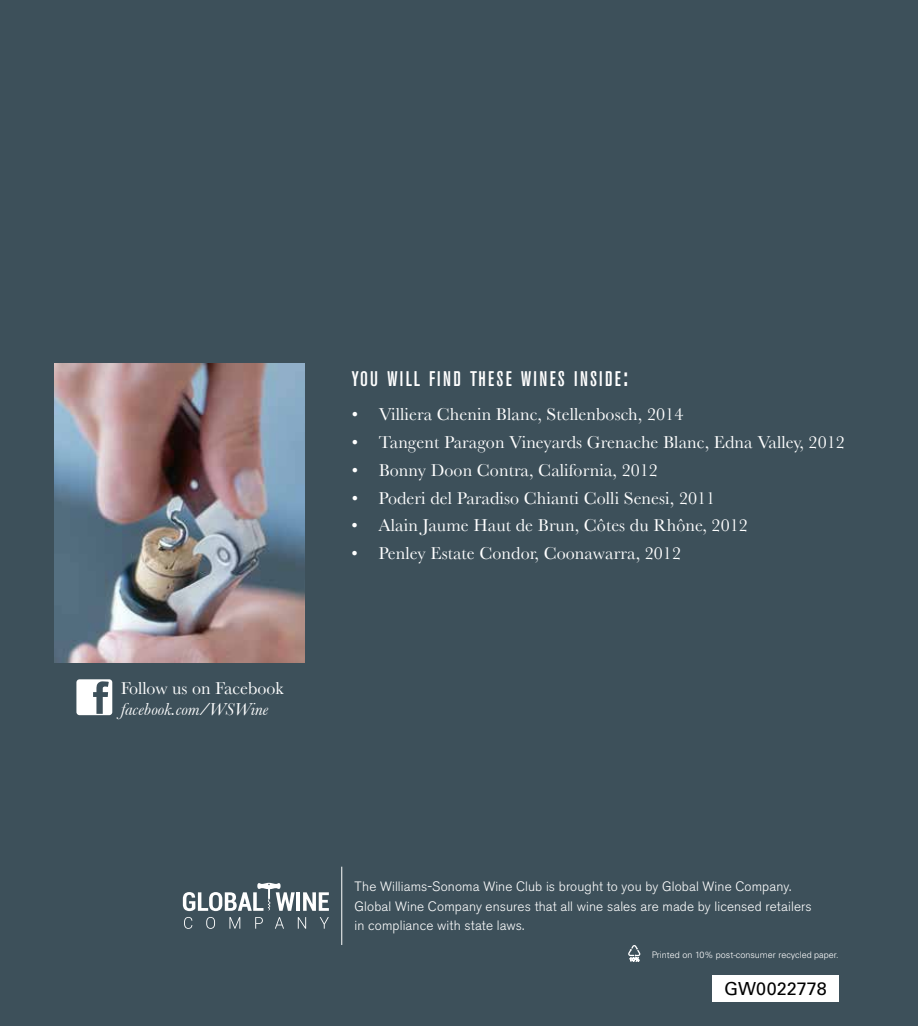
<style>
.page{position:relative;width:918px;height:1026px;background:#3d505a}
.page>*{position:absolute;margin:0;border:0;box-sizing:border-box;transform-origin:0 0}
.t1{font:500 condensed 21px "Akzidenz Grotesk BE";letter-spacing:.1em;color:#fff}
.t2{font:18px "Baskerville";letter-spacing:.005em;color:#fff}
.t3{font:italic 18px "Baskerville";color:#fff}
.t4{font:18px "Univers LT Std";color:#000}
.t5{font:300 13.5px/19.5px "Akzidenz Grotesk BE";letter-spacing:.01em;color:#fff}
.t6{font:300 9px "Univers LT Std";color:#fff}
.s1{font-size:30px}
</style>
<div class="page">
<div style="left:712px;top:975px;width:127px;height:27px;background:#fff"></div>
<svg style="left:628px;top:945px;width:12px;height:16px"></svg>
<img style="left:54px;top:363px;width:251px;height:300px">
<hr style="left:342px;top:867px;width:1px;height:78px;background:#fff">
<hr style="left:297px;top:892px;width:3px;height:19px;background:#fff">
<svg style="left:303px;top:892px;width:26px;height:19px"></svg>
<svg style="left:184px;top:917px;width:8px;height:12px"></svg>
<svg style="left:206px;top:917px;width:9px;height:12px"></svg>
<svg style="left:229px;top:917px;width:11px;height:12px"></svg>
<svg style="left:255px;top:917px;width:8px;height:12px"></svg>
<svg style="left:275px;top:917px;width:9px;height:12px"></svg>
<svg style="left:298px;top:917px;width:8px;height:12px"></svg>
<svg style="left:320px;top:917px;width:9px;height:12px"></svg>
<svg style="left:183px;top:882px;width:112px;height:29px"></svg>
<svg style="left:76px;top:679px;width:36px;height:36px"></svg>
<p class="t2" style="left:121px;top:677px;width:164px">Follow us on Facebook</p>
<p class="t3" style="left:121px;top:698px;width:149px">facebook.com/WSWine</p>
<p class="t1" style="left:352px;top:367px;width:278px">YOU WILL FIND THESE WINES INSIDE<span class="s1">:</span></p>
<p class="t2" style="left:352px;top:404px;width:333px">• Villiera Chenin Blanc, Stellenbosch, 2014</p>
<p class="t2" style="left:352px;top:432px;width:495px">• Tangent Paragon Vineyards Grenache Blanc, Edna Valley, 2012</p>
<p class="t2" style="left:352px;top:459px;width:308px">• Bonny Doon Contra, California, 2012</p>
<p class="t2" style="left:352px;top:487px;width:365px">• Poderi del Paradiso Chianti Colli Senesi, 2011</p>
<p class="t2" style="left:352px;top:515px;width:398px">• Alain Jaume Haut de Brun, Côtes du Rhône, 2012</p>
<p class="t2" style="left:352px;top:543px;width:331px">• Penley Estate Condor, Coonawarra, 2012</p>
<p class="t5" style="left:355px;top:877px;width:459px">The Williams-Sonoma Wine Club is brought to you by Global Wine Company.<br>Global Wine Company ensures that all wine sales are made by licensed retailers in compliance with state laws.</p>
<p class="t6" style="left:652px;top:949px;width:188px">Printed on 10% post-consumer recycled paper.</p>
<p class="t4" style="left:724px;top:978px;width:104px">GW0022778</p>
</div>
